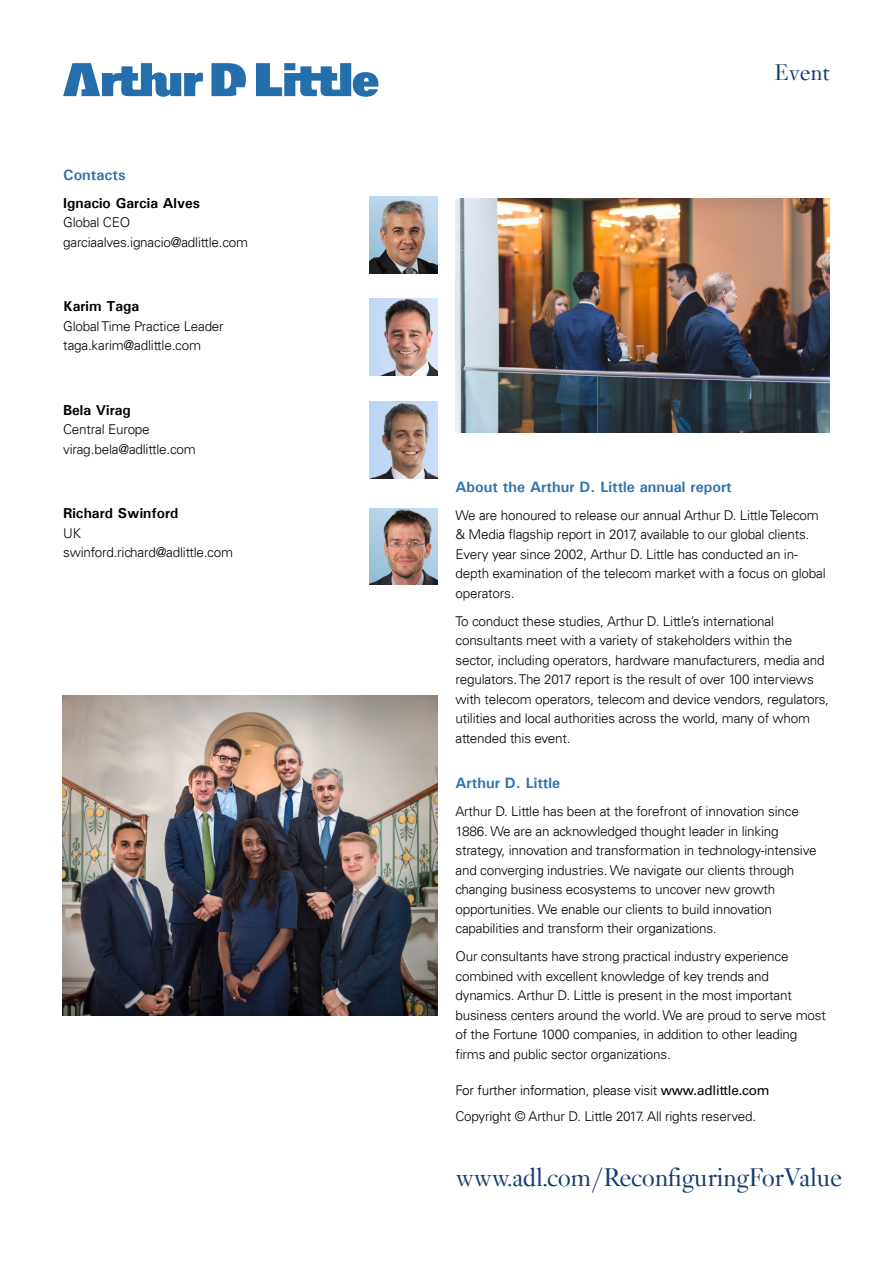
<style>
.page{position:relative;width:893px;height:1263px;background:#fff}
.page>*{position:absolute;margin:0;border:0;box-sizing:border-box;transform-origin:0 0}
.t1{font:27px "Janson";letter-spacing:-.02em;color:#153c6f}
.t2{font:24px "Janson";letter-spacing:-.005em;color:#153c6f}
.t3{font:700 15px "Univers";color:#2b73ae}
.t4{font:700 14.4px "Univers";color:#000}
.t5{font:300 13.5px/19.5px "Univers LT";letter-spacing:-.015em;color:#000}
.t6{font:300 13.5px "Univers";letter-spacing:-.015em;color:#000}
.s1{font-family:"Univers LT";font-weight:400}
</style>
<div class="page">
<svg style="left:63px;top:63px;width:315px;height:34px"></svg>
<img style="left:369px;top:197px;width:68px;height:76px">
<img style="left:369px;top:508px;width:68px;height:77px">
<img style="left:369px;top:402px;width:68px;height:76px">
<img style="left:369px;top:299px;width:68px;height:76px">
<img style="left:455px;top:198px;width:375px;height:234px">
<img style="left:63px;top:695px;width:374px;height:320px">
<p class="t3" style="left:63px;top:165px;width:64px">Contacts</p>
<p class="t4" style="left:63px;top:194px;width:138px">Ignacio Garcia Alves</p>
<p class="t5" style="left:63px;top:213px;width:187px">Global CEO garciaalves.ignacio@adlittle.com</p>
<p class="t4" style="left:63px;top:298px;width:77px">Karim Taga</p>
<p class="t5" style="left:63px;top:316px;width:162px">Global Time Practice Leader taga.karim@adlittle.com</p>
<p class="t4" style="left:63px;top:401px;width:69px">Bela Virag</p>
<p class="t5" style="left:63px;top:420px;width:134px">Central Europe virag.bela@adlittle.com</p>
<p class="t4" style="left:63px;top:505px;width:117px">Richard Swinford</p>
<p class="t5" style="left:63px;top:523px;width:172px">UK swinford.richard@adlittle.com</p>
<h2 class="t2" style="left:774px;top:58px;width:57px">Event</h2>
<p class="t3" style="left:455px;top:478px;width:278px">About the Arthur D. Little annual report</p>
<p class="t5" style="left:455px;top:505px;width:372px">We are honoured to release our annual Arthur D. Little Telecom &amp; Media flagship report in 2017, available to our global clients.<br>Every year since 2002, Arthur D. Little has conducted an in&shy;depth examination of the telecom market with a focus on global operators.</p>
<p class="t5" style="left:455px;top:611px;width:375px">To conduct these studies, Arthur D. Little’s international consultants meet with a variety of stakeholders within the sector, including operators, hardware manufacturers, media and regulators. The 2017 report is the result of over 100 interviews with telecom operators, telecom and device vendors, regulators, utilities and local authorities across the world, many of whom attended this event.</p>
<p class="t3" style="left:455px;top:774px;width:106px">Arthur D. Little</p>
<p class="t5" style="left:455px;top:801px;width:363px">Arthur D. Little has been at the forefront of innovation since 1886. We are an acknowledged thought leader in linking strategy, innovation and transformation in technology-intensive and converging industries. We navigate our clients through changing business ecosystems to uncover new growth opportunities. We enable our clients to build innovation capabilities and transform their organizations.</p>
<p class="t5" style="left:455px;top:946px;width:372px">Our consultants have strong practical industry experience combined with excellent knowledge of key trends and dynamics. Arthur D. Little is present in the most important business centers around the world. We are proud to serve most of the Fortune 1000 companies, in addition to other leading firms and public sector organizations.</p>
<p class="t6" style="left:455px;top:1082px;width:316px">For further information, please visit <span class="s1">www.adlittle.com</span></p>
<p class="t5" style="left:455px;top:1106px;width:302px">Copyright © Arthur D. Little 2017. All rights reserved.</p>
<h1 class="t1" style="left:455px;top:1161px;width:388px">www.adl.com/ReconfiguringForValue</h1>
</div>
